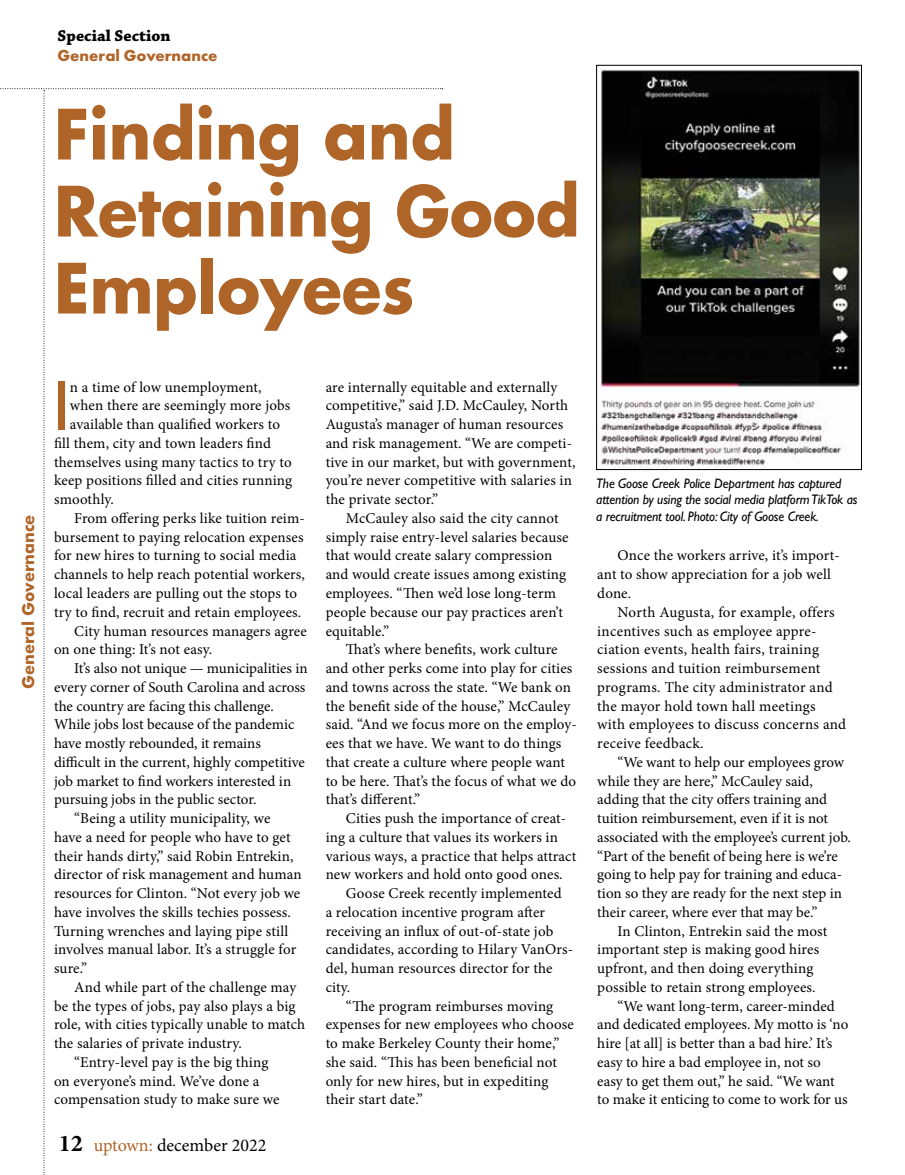
<style>
.page{position:relative;width:905px;height:1175px;background:#fff}
.page>*{position:absolute;margin:0;border:0;box-sizing:border-box;transform-origin:0 0}
.t1{font:500 condensed 67.65px "Futura BT";color:#af6428}
.t2{font:700 67.35px/76.9px "Futura Std";color:#af6428;scale:.96 1}
.t3{font:18px "Minion Pro";color:#000}
.t4{font:700 16.5px "Futura BT";color:#af6428}
.t5{font:700 16.5px "Futura PT";color:#af6428}
.t6{font:700 16.5px "Chaparral Pro";letter-spacing:.005em;color:#000}
.t7{font:15px/18.8px "Minion Pro";letter-spacing:.005em;color:#000}
.t8{font:italic 13.8px/16.5px "Gill Sans Std";letter-spacing:-.01em;color:#000;scale:.96 1}
.s1{font-weight:700;font-size:24px}
.s2{color:#af6428}
</style>
<div class="page">
<svg style="left:0;top:88px;width:443px;height:1087px"></svg>
<img style="left:598px;top:69px;width:261px;height:399px">
<div style="left:596px;top:65px;width:265px;height:405px;border:1px solid #000"></div>
<p class="t6" style="left:57px;top:26px;width:115px">Special Section</p>
<p class="t5" style="left:57px;top:45px;width:161px">General Governance</p>
<h2 class="t2" style="left:54px;top:95px;width:549px">Finding and<br>Retaining Good<br>Employees</h2>
<p class="t4" style="left:18px;top:689px;width:176px;rotate:-90deg">General Governance</p>
<h1 class="t1" style="left:54px;top:364px;width:17px">I</h1>
<p class="t7" style="left:70px;top:377px;width:193px">n a time of low unemployment,</p>
<p class="t7" style="left:70px;top:396px;width:222px">when there are seemingly more jobs</p>
<p class="t7" style="left:70px;top:415px;width:211px">available than qualified workers to</p>
<p class="t7" style="left:54px;top:434px;width:218px">fill them, city and town leaders find</p>
<p class="t7" style="left:54px;top:452px;width:239px">themselves using many tactics to try to</p>
<p class="t7" style="left:54px;top:471px;width:240px">keep positions filled and cities running</p>
<p class="t7" style="left:54px;top:490px;width:61px">smoothly.</p>
<p class="t7" style="left:74px;top:509px;width:232px">From offering perks like tuition reim-</p>
<p class="t7" style="left:54px;top:527px;width:251px">bursement to paying relocation expenses</p>
<p class="t7" style="left:54px;top:546px;width:244px">for new hires to turning to social media</p>
<p class="t7" style="left:54px;top:565px;width:252px">channels to help reach potential workers,</p>
<p class="t7" style="left:54px;top:584px;width:244px">local leaders are pulling out the stops to</p>
<p class="t7" style="left:54px;top:602px;width:249px">try to find, recruit and retain employees.</p>
<p class="t7" style="left:74px;top:621px;width:234px">City human resources managers agree</p>
<p class="t7" style="left:54px;top:640px;width:160px">on one thing: It’s not easy.</p>
<p class="t7" style="left:74px;top:659px;width:235px">It’s also not unique — municipalities in</p>
<p class="t7" style="left:54px;top:677px;width:253px">every corner of South Carolina and across</p>
<p class="t7" style="left:54px;top:696px;width:221px">the country are facing this challenge.</p>
<p class="t7" style="left:54px;top:715px;width:242px">While jobs lost because of the pandemic</p>
<p class="t7" style="left:54px;top:734px;width:208px">have mostly rebounded, it remains</p>
<p class="t7" style="left:54px;top:752px;width:252px">difficult in the current, highly competitive</p>
<p class="t7" style="left:54px;top:771px;width:239px">job market to find workers interested in</p>
<p class="t7" style="left:54px;top:790px;width:204px">pursuing jobs in the public sector.</p>
<p class="t7" style="left:74px;top:809px;width:198px">“Being a utility municipality, we</p>
<p class="t7" style="left:54px;top:827px;width:238px">have a need for people who have to get</p>
<p class="t7" style="left:54px;top:846px;width:241px">their hands dirty,” said Robin Entrekin,</p>
<p class="t7" style="left:54px;top:865px;width:249px">director of risk management and human</p>
<p class="t7" style="left:54px;top:884px;width:248px">resources for Clinton. “Not every job we</p>
<p class="t7" style="left:54px;top:902px;width:238px">have involves the skills techies possess.</p>
<p class="t7" style="left:54px;top:921px;width:236px">Turning wrenches and laying pipe still</p>
<p class="t7" style="left:54px;top:940px;width:244px">involves manual labor. It’s a struggle for</p>
<p class="t7" style="left:54px;top:959px;width:35px">sure.”</p>
<p class="t7" style="left:74px;top:977px;width:223px">And while part of the challenge may</p>
<p class="t7" style="left:54px;top:996px;width:243px">be the types of jobs, pay also plays a big</p>
<p class="t7" style="left:54px;top:1015px;width:253px">role, with cities typically unable to match</p>
<p class="t7" style="left:54px;top:1034px;width:189px">the salaries of private industry.</p>
<p class="t7" style="left:74px;top:1052px;width:195px">“Entry-level pay is the big thing</p>
<p class="t7" style="left:54px;top:1071px;width:207px">on everyone’s mind. We’ve done a</p>
<p class="t7" style="left:54px;top:1090px;width:227px">compensation study to make sure we</p>
<p class="t3" style="left:59px;top:1133px;width:209px"><span class="s1">12</span> <span class="s2">uptown:</span> december 2022</p>
<p class="t7" style="left:325px;top:377px;width:251px">are internally equitable and externally competitive,” said J.D. McCauley, North Augusta’s manager of human resources and risk management. “We are competi&shy;tive in our market, but with government, you’re never competitive with salaries in the private sector.”</p>
<p class="t7" style="left:325px;top:509px;width:244px;text-indent:20px">McCauley also said the city cannot simply raise entry-level salaries because that would create salary compression and would create issues among existing employees. “Then we’d lose long-term people because our pay practices aren’t equitable.”</p>
<p class="t7" style="left:325px;top:640px;width:253px;text-indent:20px">That’s where benefits, work culture and other perks come into play for cities and towns across the state. “We bank on the benefit side of the house,” McCauley said. “And we focus more on the employ&shy;ees that we have. We want to do things that create a culture where people want to be here. That’s the focus of what we do that’s different.”</p>
<p class="t7" style="left:346px;top:809px;width:222px">Cities push the importance of creat-</p>
<p class="t7" style="left:325px;top:827px;width:234px">ing a culture that values its workers in</p>
<p class="t7" style="left:325px;top:846px;width:252px">various ways, a practice that helps attract</p>
<p class="t7" style="left:325px;top:865px;width:238px">new workers and hold onto good ones.</p>
<p class="t7" style="left:346px;top:884px;width:217px">Goose Creek recently implemented</p>
<p class="t7" style="left:325px;top:902px;width:221px">a relocation incentive program after</p>
<p class="t7" style="left:325px;top:921px;width:229px">receiving an influx of out-of-state job</p>
<p class="t7" style="left:325px;top:940px;width:249px">candidates, according to Hilary VanOrs-</p>
<p class="t7" style="left:325px;top:959px;width:228px">del, human resources director for the</p>
<p class="t7" style="left:325px;top:977px;width:26px">city.</p>
<p class="t7" style="left:346px;top:996px;width:209px">“The program reimburses moving</p>
<p class="t7" style="left:325px;top:1015px;width:250px">expenses for new employees who choose</p>
<p class="t7" style="left:325px;top:1034px;width:235px">to make Berkeley County their home,”</p>
<p class="t7" style="left:325px;top:1052px;width:233px">she said. “This has been beneficial not</p>
<p class="t7" style="left:325px;top:1071px;width:224px">only for new hires, but in expediting</p>
<p class="t7" style="left:325px;top:1090px;width:99px">their start date.”</p>
<p class="t8" style="left:596px;top:475px;width:274px">The Goose Creek Police Department has captured attention by using the social media platform TikTok as a recruitment tool. Photo: City of Goose Creek.</p>
<p class="t7" style="left:597px;top:546px;width:244px;text-indent:20px">Once the workers arrive, it’s import&shy;ant to show appreciation for a job well done.</p>
<p class="t7" style="left:597px;top:602px;width:250px;text-indent:20px">North Augusta, for example, offers incentives such as employee appre&shy;ciation events, health fairs, training sessions and tuition reimbursement programs. The city administrator and the mayor hold town hall meetings with employees to discuss concerns and receive feedback.</p>
<p class="t7" style="left:617px;top:752px;width:228px">“We want to help our employees grow</p>
<p class="t7" style="left:597px;top:771px;width:217px">while they are here,” McCauley said,</p>
<p class="t7" style="left:597px;top:790px;width:231px">adding that the city offers training and</p>
<p class="t7" style="left:597px;top:809px;width:232px">tuition reimbursement, even if it is not</p>
<p class="t7" style="left:597px;top:827px;width:255px">associated with the employee’s current job.</p>
<p class="t7" style="left:597px;top:846px;width:242px">“Part of the benefit of being here is we’re</p>
<p class="t7" style="left:597px;top:865px;width:246px">going to help pay for training and educa-</p>
<p class="t7" style="left:597px;top:884px;width:246px">tion so they are ready for the next step in</p>
<p class="t7" style="left:597px;top:902px;width:222px">their career, where ever that may be.”</p>
<p class="t7" style="left:617px;top:921px;width:211px">In Clinton, Entrekin said the most</p>
<p class="t7" style="left:597px;top:940px;width:223px">important step is making good hires</p>
<p class="t7" style="left:597px;top:959px;width:217px">upfront, and then doing everything</p>
<p class="t7" style="left:597px;top:977px;width:220px">possible to retain strong employees.</p>
<p class="t7" style="left:617px;top:996px;width:219px">“We want long-term, career-minded</p>
<p class="t7" style="left:597px;top:1015px;width:252px">and dedicated employees. My motto is ‘no</p>
<p class="t7" style="left:597px;top:1034px;width:237px">hire [at all] is better than a bad hire.’ It’s</p>
<p class="t7" style="left:597px;top:1052px;width:225px">easy to hire a bad employee in, not so</p>
<p class="t7" style="left:597px;top:1071px;width:239px">easy to get them out,” he said. “We want</p>
<p class="t7" style="left:597px;top:1090px;width:252px">to make it enticing to come to work for us</p>
</div>
